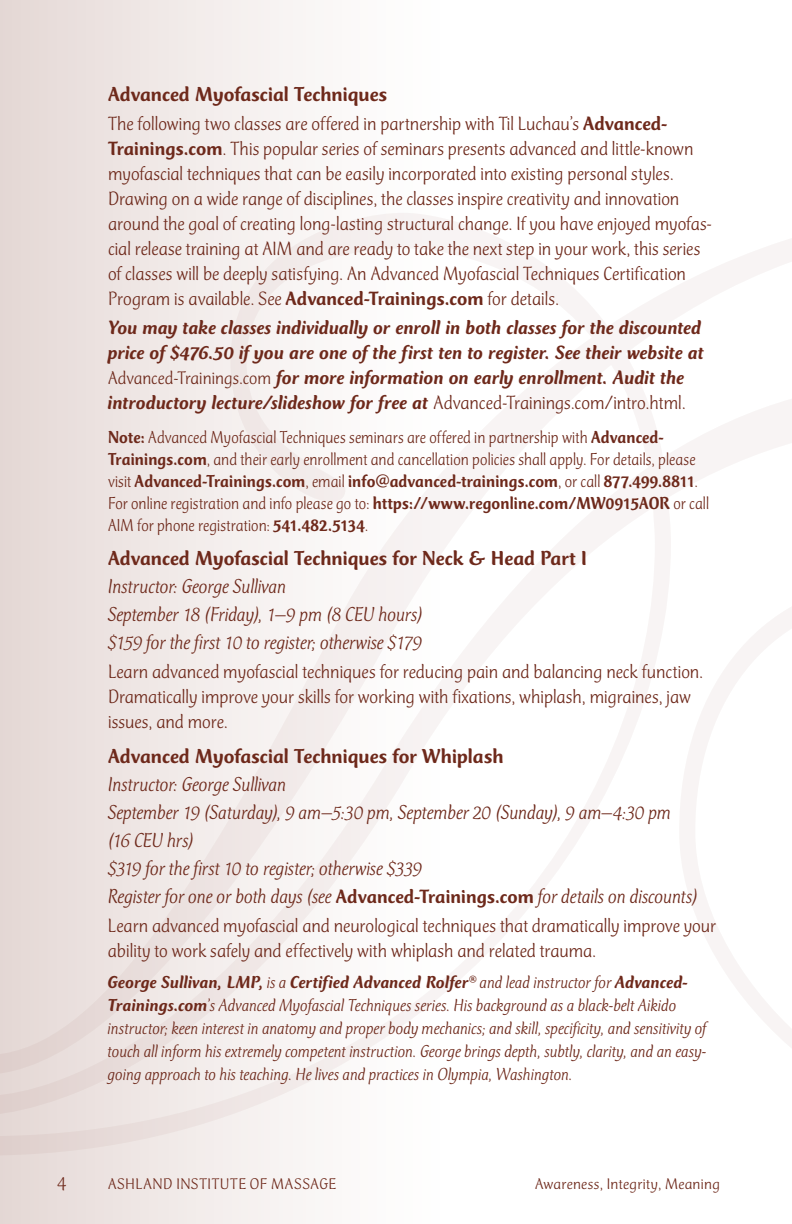
<style>
.page{position:relative;width:792px;height:1224px;background:#fff}
.page>*{position:absolute;margin:0;border:0;box-sizing:border-box;transform-origin:0 0}
.t1{font:italic 300 21px/28px "CT Mercurius Std";letter-spacing:-.005em;color:#6e291b}
.t2{font:500 21px "CT Mercurius Std";letter-spacing:.005em;color:#6e291b}
.t3{font:300 20px/25px "CT Mercurius Std";color:#6e291b}
.t4{font:italic 500 20px/25px "CT Mercurius Std";color:#6e291b}
.t5{font:italic 300 18px/23px "CT Mercurius Std";letter-spacing:.005em;color:#6e291b}
.t6{font:300 18px/22px "CT Mercurius Std";letter-spacing:.005em;color:#6e291b;scale:.95 1}
.t7{font:300 16px "CT Mercurius Std";letter-spacing:.025em;color:#6e291b;scale:1.05 1}
.s1{font-weight:500}
.s2{font-weight:300;font-style:normal;font-size:19px}
.s3{font-weight:300;font-style:normal}
.s4{font-weight:500;font-style:normal;font-size:20px}
</style>
<div class="page">
<div style="left:0;top:0;width:792px;height:1224px;background:linear-gradient(to right,#ebe1df,#fff)"></div>
<p class="t2" style="left:108px;top:83px;width:280px">Advanced Myofascial Techniques</p>
<p class="t3" style="left:108px;top:112px;width:606px">The following two classes are offered in partnership with Til Luchau’s <span class="s1">Advanced-Trainings.com</span>. This popular series of seminars presents advanced and little-known myofascial techniques that can be easily incorporated into existing personal styles.<br>Drawing on a wide range of disciplines, the classes inspire creativity and innovation around the goal of creating long-lasting structural change. If you have enjoyed myofas&shy;cial release training at AIM and are ready to take the next step in your work, this series of classes will be deeply satisfying. An Advanced Myofascial Techniques Certification Program is available. See <span class="s1">Advanced-Trainings.com</span> for details.</p>
<p class="t4" style="left:108px;top:316px;width:597px">You may take classes individually or enroll in both classes for the discounted price of $476.50 if you are one of the first ten to register. See their website at <span class="s2">Advanced-Trainings.com</span> for more information on early enrollment. Audit the introductory lecture/slideshow for free at <span class="s3">Advanced-Trainings.com/intro.html.</span></p>
<p class="t6" style="left:108px;top:427px;width:634px"><span class="s1">Note:</span> Advanced Myofascial Techniques seminars are offered in partnership with <span class="s1">Advanced-Trainings.com</span>, and their early enrollment and cancellation policies shall apply. For details, please visit <span class="s1">Advanced-Trainings.com</span>, email <span class="s1">info@advanced-trainings.com</span>, or call <span class="s1">877.499.8811</span>.<br>For online registration and info please go to: <span class="s1">https://www.regonline.com/MW0915AOR</span> or call AIM for phone registration: <span class="s1">541.482.5134</span>.</p>
<p class="t2" style="left:108px;top:548px;width:481px">Advanced Myofascial Techniques for Neck &amp; Head Part I</p>
<p class="t1" style="left:108px;top:573px;width:317px">Instructor: George Sullivan<br>September 18 (Friday), 1–9 pm (8 CEU hours) $159 for the first 10 to register; otherwise $179</p>
<p class="t3" style="left:108px;top:660px;width:597px">Learn advanced myofascial techniques for reducing pain and balancing neck function.<br>Dramatically improve your skills for working with fixations, whiplash, migraines, jaw issues, and more.</p>
<p class="t2" style="left:108px;top:745px;width:397px">Advanced Myofascial Techniques for Whiplash</p>
<p class="t1" style="left:108px;top:770px;width:592px">Instructor: George Sullivan<br>September 19 (Saturday), 9 am–5:30 pm, September 20 (Sunday), 9 am–4:30 pm (16 CEU hrs)<br>$319 for the first 10 to register; otherwise $339<br>Register for one or both days (see <span class="s4">Advanced-Trainings.com</span> for details on discounts)</p>
<p class="t3" style="left:108px;top:913px;width:610px">Learn advanced myofascial and neurological techniques that dramatically improve your ability to work safely and effectively with whiplash and related trauma.</p>
<p class="t5" style="left:108px;top:971px;width:600px"><span class="s1">George Sullivan, LMP,</span> is a <span class="s1">Certified Advanced Rolfer®</span> and lead instructor for <span class="s1">Advanced-Trainings.com</span>’s Advanced Myofascial Techniques series. His background as a black-belt Aikido instructor; keen interest in anatomy and proper body mechanics; and skill, specificity, and sensitivity of touch all inform his extremely competent instruction. George brings depth, subtly, clarity, and an easy&shy;going approach to his teaching. He lives and practices in Olympia, Washington.</p>
<p class="t3" style="left:57px;top:1171px;width:10px">4</p>
<p class="t7" style="left:108px;top:1175px;width:219px">ASHLAND INSTITUTE OF MASSAGE</p>
<p class="t7" style="left:535px;top:1175px;width:178px">Awareness, Integrity, Meaning</p>
</div>
